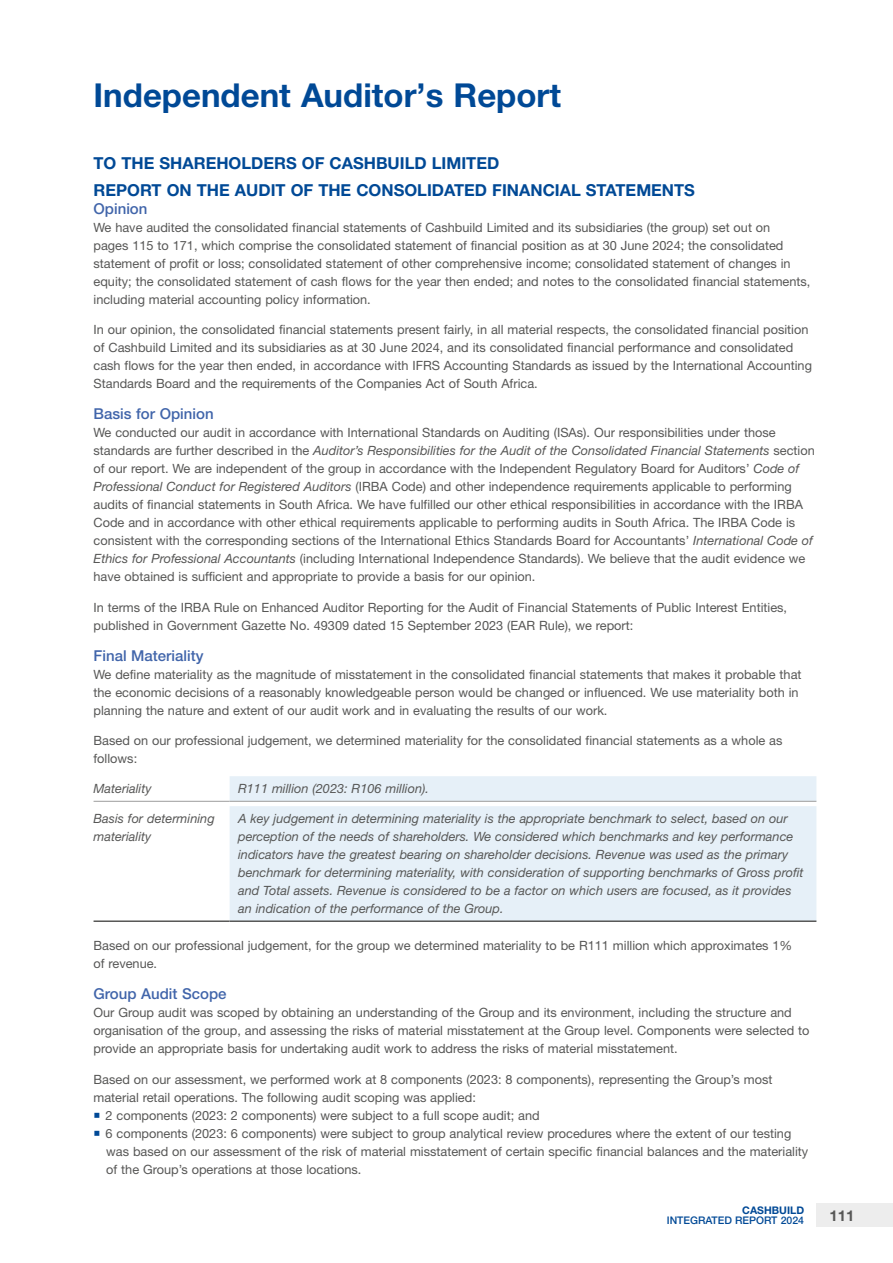
<style>
.page{position:relative;width:893px;height:1263px;background:#fff}
.page>*{position:absolute;margin:0;border:0;box-sizing:border-box;transform-origin:0 0}
.t1{font:700 33px "Helvetica Neue LT Pro";color:#004996}
.t2{font:700 16.5px/26.5px "Helvetica Neue LT Pro";color:#004996}
.t3{font:500 15px "Helvetica Neue LT Pro";color:#4165aa}
.t4{font:700 15px "Helvetica Neue LT Pro";color:#575756}
.t5{font:12.75px/18px "Helvetica Neue LT Pro";color:#575756}
.t6{font:italic 12.75px/18px "Helvetica Neue LT Pro";color:#575756}
.t7{font:500 10.5px "Helvetica Neue LT Pro";color:#004996}
.t8{font:700 10.5px "Helvetica Neue LT Pro";color:#004996}
.s1{font-style:italic}
</style>
<div class="page">
<div style="left:230px;top:776px;width:586px;height:144px;background:#e6f0f8"></div>
<hr style="left:94px;top:801px;width:136px;height:1px;background:#9d9d9c">
<hr style="left:230px;top:801px;width:586px;height:1px;background:#9d9d9c">
<hr style="left:94px;top:920px;width:136px;height:2px;background:#575756">
<hr style="left:230px;top:920px;width:586px;height:2px;background:#575756">
<div style="left:817px;top:1203px;width:76px;height:24px;background:#ededed"></div>
<h1 class="t1" style="left:94px;top:74px;width:469px">Independent Auditor’s Report</h1>
<p class="t2" style="left:94px;top:150px;width:603px">TO THE SHAREHOLDERS OF CASHBUILD LIMITED<br>REPORT ON THE AUDIT OF THE CONSOLIDATED FINANCIAL STATEMENTS</p>
<p class="t3" style="left:94px;top:199px;width:55px">Opinion</p>
<p class="t5" style="left:94px;top:218px;width:718px">We have audited the consolidated financial statements of Cashbuild Limited and its subsidiaries (the group) set out on<br>pages 115 to 171, which comprise the consolidated statement of financial position as at 30 June 2024; the consolidated statement of profit or loss; consolidated statement of other comprehensive income; consolidated statement of changes in equity; the consolidated statement of cash flows for the year then ended; and notes to the consolidated financial statements, including material accounting policy information.</p>
<p class="t5" style="left:94px;top:321px;width:720px">In our opinion, the consolidated financial statements present fairly, in all material respects, the consolidated financial position of Cashbuild Limited and its subsidiaries as at 30 June 2024, and its consolidated financial performance and consolidated cash flows for the year then ended, in accordance with IFRS Accounting Standards as issued by the International Accounting Standards Board and the requirements of the Companies Act of South Africa.</p>
<p class="t3" style="left:94px;top:405px;width:122px">Basis for Opinion</p>
<p class="t5" style="left:94px;top:423px;width:723px">We conducted our audit in accordance with International Standards on Auditing (ISAs). Our responsibilities under those standards are further described in the <span class="s1">Auditor’s Responsibilities for the Audit of the Consolidated Financial Statements</span> section of our report. We are independent of the group in accordance with the Independent Regulatory Board for Auditors’ <span class="s1">Code of Professional Conduct for Registered Auditors</span> (IRBA Code) and other independence requirements applicable to performing audits of financial statements in South Africa. We have fulfilled our other ethical responsibilities in accordance with the IRBA Code and in accordance with other ethical requirements applicable to performing audits in South Africa. The IRBA Code is consistent with the corresponding sections of the International Ethics Standards Board for Accountants’ <span class="s1">International Code of Ethics for Professional Accountants</span> (including International Independence Standards). We believe that the audit evidence we have obtained is sufficient and appropriate to provide a basis for our opinion.</p>
<p class="t5" style="left:94px;top:598px;width:695px">In terms of the IRBA Rule on Enhanced Auditor Reporting for the Audit of Financial Statements of Public Interest Entities, published in Government Gazette No. 49309 dated 15 September 2023 (EAR Rule), we report:</p>
<p class="t3" style="left:94px;top:646px;width:111px">Final Materiality</p>
<p class="t5" style="left:94px;top:665px;width:709px">We define materiality as the magnitude of misstatement in the consolidated financial statements that makes it probable that the economic decisions of a reasonably knowledgeable person would be changed or influenced. We use materiality both in planning the nature and extent of our audit work and in evaluating the results of our work.</p>
<p class="t5" style="left:94px;top:732px;width:690px">Based on our professional judgement, we determined materiality for the consolidated financial statements as a whole as follows:</p>
<p class="t6" style="left:94px;top:779px;width:60px">Materiality</p>
<p class="t6" style="left:238px;top:779px;width:192px">R111 million (2023: R106 million).</p>
<p class="t6" style="left:94px;top:809px;width:123px">Basis for determining materiality</p>
<p class="t6" style="left:238px;top:809px;width:567px">A key judgement in determining materiality is the appropriate benchmark to select, based on our perception of the needs of shareholders. We considered which benchmarks and key performance indicators have the greatest bearing on shareholder decisions. Revenue was used as the primary benchmark for determining materiality, with consideration of supporting benchmarks of Gross profit and Total assets. Revenue is considered to be a factor on which users are focused, as it provides an indication of the performance of the Group.</p>
<p class="t5" style="left:94px;top:936px;width:700px">Based on our professional judgement, for the group we determined materiality to be R111 million which approximates 1% of revenue.</p>
<p class="t3" style="left:94px;top:985px;width:135px">Group Audit Scope</p>
<p class="t5" style="left:94px;top:1003px;width:717px">Our Group audit was scoped by obtaining an understanding of the Group and its environment, including the structure and organisation of the group, and assessing the risks of material misstatement at the Group level. Components were selected to provide an appropriate basis for undertaking audit work to address the risks of material misstatement.</p>
<p class="t5" style="left:94px;top:1070px;width:680px">Based on our assessment, we performed work at 8 components (2023: 8 components), representing the Group’s most</p>
<p class="t5" style="left:94px;top:1088px;width:384px">material retail operations. The following audit scoping was applied:</p>
<p class="t5" style="left:106px;top:1106px;width:436px">2 components (2023: 2 components) were subject to a full scope audit; and</p>
<p class="t5" style="left:106px;top:1124px;width:687px">6 components (2023: 6 components) were subject to group analytical review procedures where the extent of our testing</p>
<p class="t5" style="left:106px;top:1142px;width:703px">was based on our assessment of the risk of material misstatement of certain specific financial balances and the materiality</p>
<p class="t5" style="left:106px;top:1160px;width:257px">of the Group’s operations at those locations.</p>
<p class="t8" style="left:742px;top:1203px;width:63px">CASHBUILD</p>
<p class="t7" style="left:667px;top:1214px;width:139px">INTEGRATED REPORT 2024</p>
<p class="t4" style="left:830px;top:1206px;width:27px">111</p>
</div>
